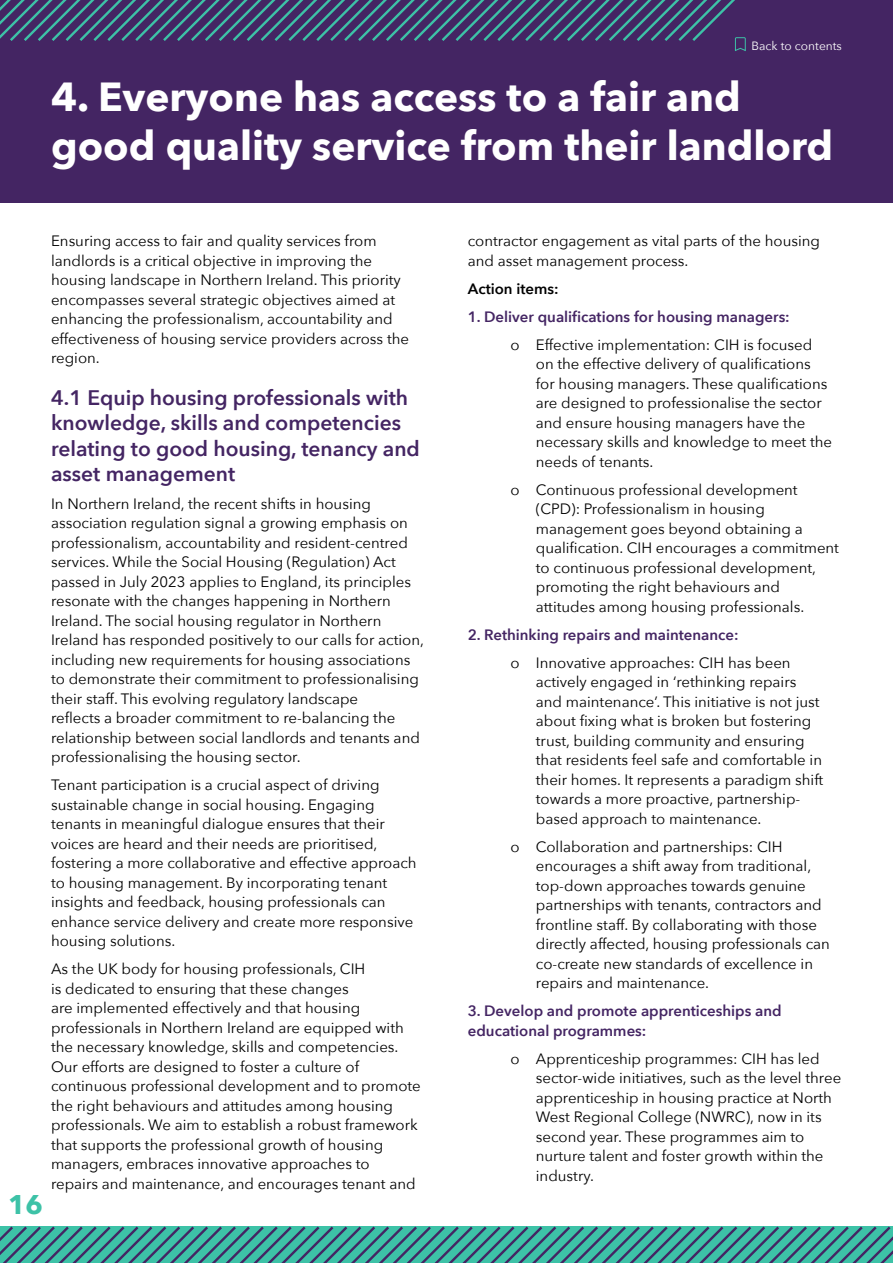
<style>
.page{position:relative;width:893px;height:1263px;background:#fff}
.page>*{position:absolute;margin:0;border:0;box-sizing:border-box;transform-origin:0 0}
.t1{font:700 40.5px/48.6px "Avenir Next";color:#fff}
.t2{font:700 27px "Avenir Next";color:#3dc2a7}
.t3{font:600 21px/25.2px "Avenir Next";color:#442563}
.t4{font:15px/19.5px "Avenir Next";color:#000}
.t5{font:600 15px/19.5px "Avenir Next";color:#442563}
.t6{font:600 15px "Avenir Next";color:#000}
.t7{font:12px "Avenir Next";color:#fff}
</style>
<div class="page">
<svg style="left:0;top:1226px;width:893px;height:37px;background:#3e9d96"></svg>
<div style="left:0;top:0;width:893px;height:203px;background:#442563"></div>
<svg style="left:0;top:0;width:746px;height:51px"></svg>
<p class="t7" style="left:752px;top:36px;width:92px">Back to contents</p>
<h1 class="t1" style="left:51px;top:72px;width:783px">4. Everyone has access to a fair and good quality service from their landlord</h1>
<h2 class="t2" style="left:8px;top:1181px;width:36px">16</h2>
<p class="t4" style="left:51px;top:230px;width:360px">Ensuring access to fair and quality services from landlords is a critical objective in improving the housing landscape in Northern Ireland. This priority encompasses several strategic objectives aimed at enhancing the professionalism, accountability and effectiveness of housing service providers across the region.</p>
<h3 class="t3" style="left:51px;top:385px;width:370px">4.1 Equip housing professionals with knowledge, skills and competencies relating to good housing, tenancy and asset management</h3>
<p class="t4" style="left:51px;top:493px;width:374px">In Northern Ireland, the recent shifts in housing association regulation signal a growing emphasis on professionalism, accountability and resident-centred services. While the Social Housing (Regulation) Act passed in July 2023 applies to England, its principles resonate with the changes happening in Northern Ireland. The social housing regulator in Northern Ireland has responded positively to our calls for action, including new requirements for housing associations to demonstrate their commitment to professionalising their staff. This evolving regulatory landscape<br>reflects a broader commitment to re-balancing the relationship between social landlords and tenants and professionalising the housing sector.</p>
<p class="t4" style="left:51px;top:775px;width:367px">Tenant participation is a crucial aspect of driving sustainable change in social housing. Engaging tenants in meaningful dialogue ensures that their voices are heard and their needs are prioritised, fostering a more collaborative and effective approach to housing management. By incorporating tenant insights and feedback, housing professionals can enhance service delivery and create more responsive housing solutions.</p>
<p class="t4" style="left:51px;top:959px;width:371px">As the UK body for housing professionals, CIH<br>is dedicated to ensuring that these changes<br>are implemented effectively and that housing professionals in Northern Ireland are equipped with the necessary knowledge, skills and competencies.<br>Our efforts are designed to foster a culture of continuous professional development and to promote the right behaviours and attitudes among housing professionals. We aim to establish a robust framework that supports the professional growth of housing managers, embraces innovative approaches to<br>repairs and maintenance, and encourages tenant and</p>
<p class="t4" style="left:468px;top:230px;width:354px">contractor engagement as vital parts of the housing and asset management process.</p>
<p class="t6" style="left:468px;top:275px;width:92px">Action items:</p>
<p class="t5" style="left:468px;top:306px;width:323px">1. Deliver qualifications for housing managers:</p>
<p class="t4" style="left:536px;top:334px;width:298px;text-indent:-26px">o Effective implementation: CIH is focused on the effective delivery of qualifications for housing managers. These qualifications are designed to professionalise the sector and ensure housing managers have the necessary skills and knowledge to meet the needs of tenants.</p>
<p class="t4" style="left:536px;top:479px;width:305px;text-indent:-26px">o Continuous professional development (CPD): Professionalism in housing management goes beyond obtaining a qualification. CIH encourages a commitment to continuous professional development, promoting the right behaviours and attitudes among housing professionals.</p>
<p class="t5" style="left:468px;top:624px;width:272px">2. Rethinking repairs and maintenance:</p>
<p class="t4" style="left:536px;top:652px;width:289px;text-indent:-26px">o Innovative approaches: CIH has been actively engaged in ‘rethinking repairs and maintenance’. This initiative is not just about fixing what is broken but fostering trust, building community and ensuring that residents feel safe and comfortable in their homes. It represents a paradigm shift towards a more proactive, partnership&shy;based approach to maintenance.</p>
<p class="t4" style="left:536px;top:836px;width:296px;text-indent:-26px">o Collaboration and partnerships: CIH encourages a shift away from traditional, top-down approaches towards genuine partnerships with tenants, contractors and frontline staff. By collaborating with those directly affected, housing professionals can co-create new standards of excellence in repairs and maintenance.</p>
<p class="t5" style="left:468px;top:1001px;width:315px">3. Develop and promote apprenticeships and educational programmes:</p>
<p class="t4" style="left:536px;top:1048px;width:307px;text-indent:-26px">o Apprenticeship programmes: CIH has led sector-wide initiatives, such as the level three apprenticeship in housing practice at North West Regional College (NWRC), now in its second year. These programmes aim to nurture talent and foster growth within the industry.</p>
</div>
